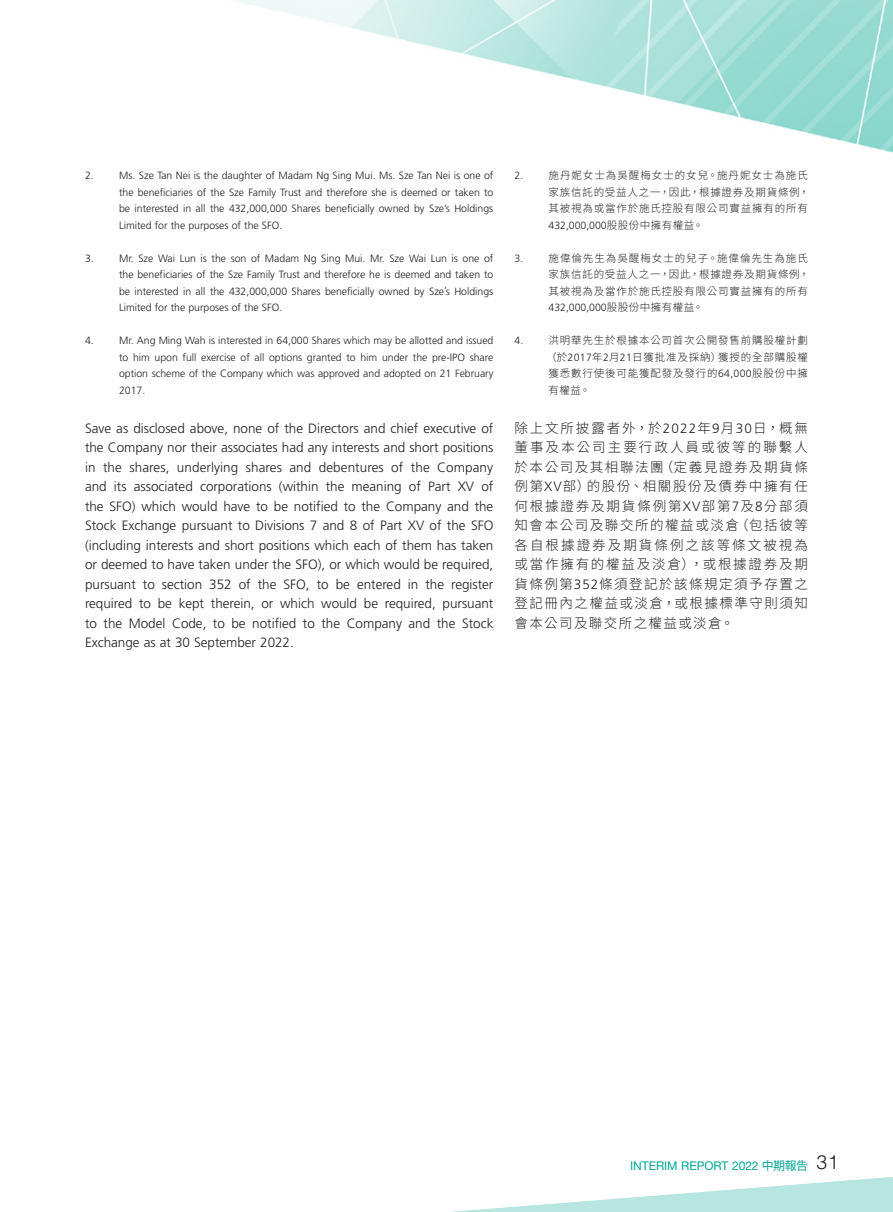
<style>
.page{position:relative;width:893px;height:1212px;background:#fff}
.page>*{position:absolute;margin:0;border:0;box-sizing:border-box;transform-origin:0 0}
.Body_Text{font:300 13.5px/19.5px "Frutiger LT Std";color:#231f20;text-align:justify}
.C_Body_Text{font:300 13.5px/19.5px "Source Han Sans TC";letter-spacing:.11em;color:#231f20;text-align:justify}
.t1{font:12px "Helvetica Neue LT Std";letter-spacing:-.005em;color:#00a797}
.Notes{font:300 10.5px/16.5px "Frutiger LT Std";color:#231f20;text-align:justify}
.Notes-2{font:300 10.5px/16.5px "Source Han Sans TC";letter-spacing:.075em;color:#231f20}
.s1{font-family:"Frutiger LT Std"}
.s2{font-family:"Source Han Sans TC"}
.s3{font-family:"Helvetica LT Std";font-weight:300;font-size:19.5px;color:#231f20}
</style>
<div class="page">
<img style="left:233px;top:0;width:660px;height:153px">
<svg style="left:450px;top:1177px;width:443px;height:35px"></svg>
<p class="Notes" style="left:85px;top:168px;width:10px">2.</p>
<p class="Notes" style="left:119px;top:168px;width:376px">Ms. Sze Tan Nei is the daughter of Madam Ng Sing Mui. Ms. Sze Tan Nei is one of the beneficiaries of the Sze Family Trust and therefore she is deemed or taken to be interested in all the 432,000,000 Shares beneficially owned by Sze’s Holdings Limited for the purposes of the SFO.</p>
<p class="Notes" style="left:85px;top:250px;width:10px">3.</p>
<p class="Notes" style="left:119px;top:250px;width:376px">Mr. Sze Wai Lun is the son of Madam Ng Sing Mui. Mr. Sze Wai Lun is one of the beneficiaries of the Sze Family Trust and therefore he is deemed and taken to be interested in all the 432,000,000 Shares beneficially owned by Sze’s Holdings Limited for the purposes of the SFO.</p>
<p class="Notes" style="left:85px;top:333px;width:10px">4.</p>
<p class="Notes" style="left:119px;top:333px;width:376px">Mr. Ang Ming Wah is interested in 64,000 Shares which may be allotted and issued to him upon full exercise of all options granted to him under the pre-IPO share option scheme of the Company which was approved and adopted on 21 February 2017.</p>
<p class="Body_Text" style="left:85px;top:419px;width:410px">Save as disclosed above, none of the Directors and chief executive of the Company nor their associates had any interests and short positions in the shares, underlying shares and debentures of the Company and its associated corporations (within the meaning of Part XV of the SFO) which would have to be notified to the Company and the Stock Exchange pursuant to Divisions 7 and 8 of Part XV of the SFO (including interests and short positions which each of them has taken or deemed to have taken under the SFO), or which would be required, pursuant to section 352 of the SFO, to be entered in the register required to be kept therein, or which would be required, pursuant to the Model Code, to be notified to the Company and the Stock Exchange as at 30 September 2022.</p>
<p class="Notes" style="left:514px;top:168px;width:10px">2.</p>
<p class="Notes-2" style="left:549px;top:167px;width:262px">施丹妮女士為吳醒梅女士的女兒。施丹妮女士為施氏家族信託的受益人之一，因此，根據證券及期貨條例，其被視為或當作於施氏控股有限公司實益擁有的所有<br><span class="s1">432,000,000</span>股股份中擁有權益。</p>
<p class="Notes" style="left:514px;top:250px;width:10px">3.</p>
<p class="Notes-2" style="left:549px;top:250px;width:262px">施偉倫先生為吳醒梅女士的兒子。施偉倫先生為施氏家族信託的受益人之一，因此，根據證券及期貨條例，其被視為及當作於施氏控股有限公司實益擁有的所有<br><span class="s1">432,000,000</span>股股份中擁有權益。</p>
<p class="Notes" style="left:514px;top:333px;width:10px">4.</p>
<p class="Notes-2" style="left:546px;top:332px;width:263px;text-align:justify">洪明華先生於根據本公司首次公開發售前購股權計劃（於<span class="s1">2017</span>年<span class="s1">2</span>月<span class="s1">21</span>日獲批准及採納）獲授的全部購股權獲悉數行使後可能獲配發及發行的<span class="s1">64,000</span>股股份中擁有權益。</p>
<p class="C_Body_Text" style="left:514px;top:418px;width:295px">除上文所披露者外，於<span class="s1">2022</span>年<span class="s1">9</span>月<span class="s1">30</span>日，概無董事及本公司主要行政人員或彼等的聯繫人於本公司及其相聯法團（定義見證券及期貨條例第<span class="s1">XV</span>部）的股份、相關股份及債券中擁有任何根據證券及期貨條例第<span class="s1">XV</span>部第<span class="s1">7</span>及<span class="s1">8</span>分部須知會本公司及聯交所的權益或淡倉（包括彼等各自根據證券及期貨條例之該等條文被視為或當作擁有的權益及淡倉），或根據證券及期貨條例第<span class="s1">352</span>條須登記於該條規定須予存置之登記冊內之權益或淡倉，或根據標準守則須知會本公司及聯交所之權益或淡倉。</p>
<p class="t1" style="left:630px;top:1158px;width:210px">INTERIM REPORT 2022 <span class="s2">中期報告</span> <span class="s3">31</span></p>
</div>
